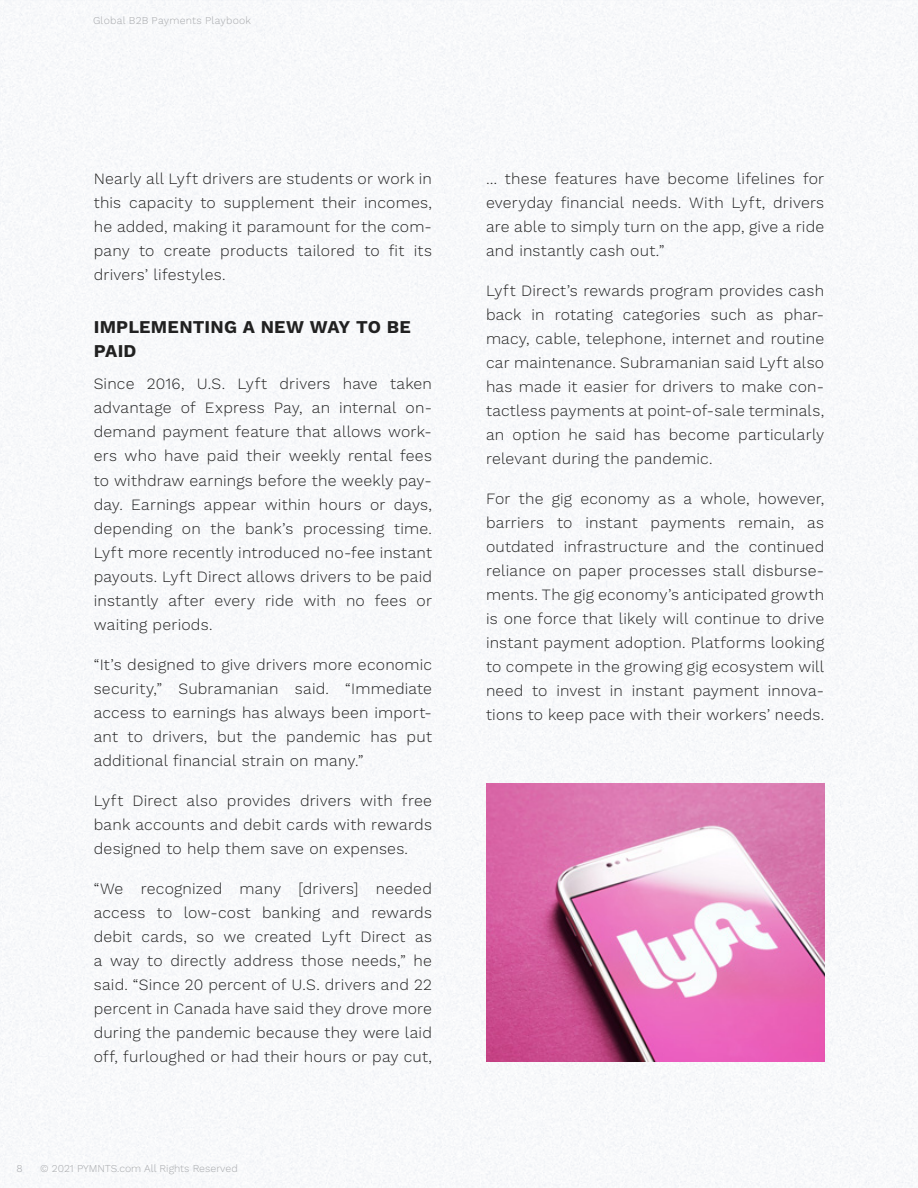
<style>
.page{position:relative;width:918px;height:1188px;background:#f8f9fa}
.page>*{position:absolute;margin:0;border:0;box-sizing:border-box;transform-origin:0 0}
.t1{font:700 18px/24px "Work Sans";letter-spacing:.01em;color:#212121}
.t2{font:300 15.75px/24px "Work Sans";letter-spacing:.015em;color:#212121;text-align:justify}
.t3{font:300 10.5px "Work Sans";color:#a7a9ac}
.t4{font:300 10.5px "Work Sans";letter-spacing:.02em;color:#a7a9ac}
</style>
<div class="page">
<img style="left:486px;top:783px;width:338px;height:279px">
<p class="t4" style="left:93px;top:14px;width:160px">Global B2B Payments Playbook</p>
<p class="t2" style="left:94px;top:167px;width:340px">Nearly all Lyft drivers are students or work in this capacity to supplement their incomes, he added, making it paramount for the com&shy;pany to create products tailored to fit its drivers’ lifestyles.</p>
<p class="t1" style="left:94px;top:316px;width:318px">IMPLEMENTING A NEW WAY TO BE<br>PAID</p>
<p class="t2" style="left:94px;top:373px;width:340px">Since 2016, U.S. Lyft drivers have taken advantage of Express Pay, an internal on&shy;demand payment feature that allows work&shy;ers who have paid their weekly rental fees to withdraw earnings before the weekly pay&shy;day. Earnings appear within hours or days, depending on the bank’s processing time.<br>Lyft more recently introduced no-fee instant payouts. Lyft Direct allows drivers to be paid instantly after every ride with no fees or waiting periods.</p>
<p class="t2" style="left:94px;top:653px;width:340px">“It’s designed to give drivers more economic security,” Subramanian said. “Immediate access to earnings has always been import&shy;ant to drivers, but the pandemic has put additional financial strain on many.”</p>
<p class="t2" style="left:94px;top:789px;width:340px">Lyft Direct also provides drivers with free bank accounts and debit cards with rewards designed to help them save on expenses.</p>
<p class="t2" style="left:94px;top:877px;width:340px">“We recognized many [drivers] needed access to low-cost banking and rewards debit cards, so we created Lyft Direct as a way to directly address those needs,” he said. “Since 20 percent of U.S. drivers and 22 percent in Canada have said they drove more during the pandemic because they were laid off, furloughed or had their hours or pay cut,</p>
<p class="t3" style="left:16px;top:1162px;width:8px">8</p>
<p class="t3" style="left:40px;top:1162px;width:199px">© 2021 PYMNTS.com All Rights Reserved</p>
<p class="t2" style="left:486px;top:167px;width:340px">… these features have become lifelines for everyday financial needs. With Lyft, drivers are able to simply turn on the app, give a ride and instantly cash out.”</p>
<p class="t2" style="left:486px;top:279px;width:340px">Lyft Direct’s rewards program provides cash back in rotating categories such as phar&shy;macy, cable, telephone, internet and routine car maintenance. Subramanian said Lyft also has made it easier for drivers to make con&shy;tactless payments at point-of-sale terminals, an option he said has become particularly relevant during the pandemic.</p>
<p class="t2" style="left:486px;top:487px;width:340px">For the gig economy as a whole, however, barriers to instant payments remain, as outdated infrastructure and the continued reliance on paper processes stall disburse&shy;ments. The gig economy’s anticipated growth is one force that likely will continue to drive instant payment adoption. Platforms looking to compete in the growing gig ecosystem will need to invest in instant payment innova&shy;tions to keep pace with their workers’ needs.</p>
</div>
